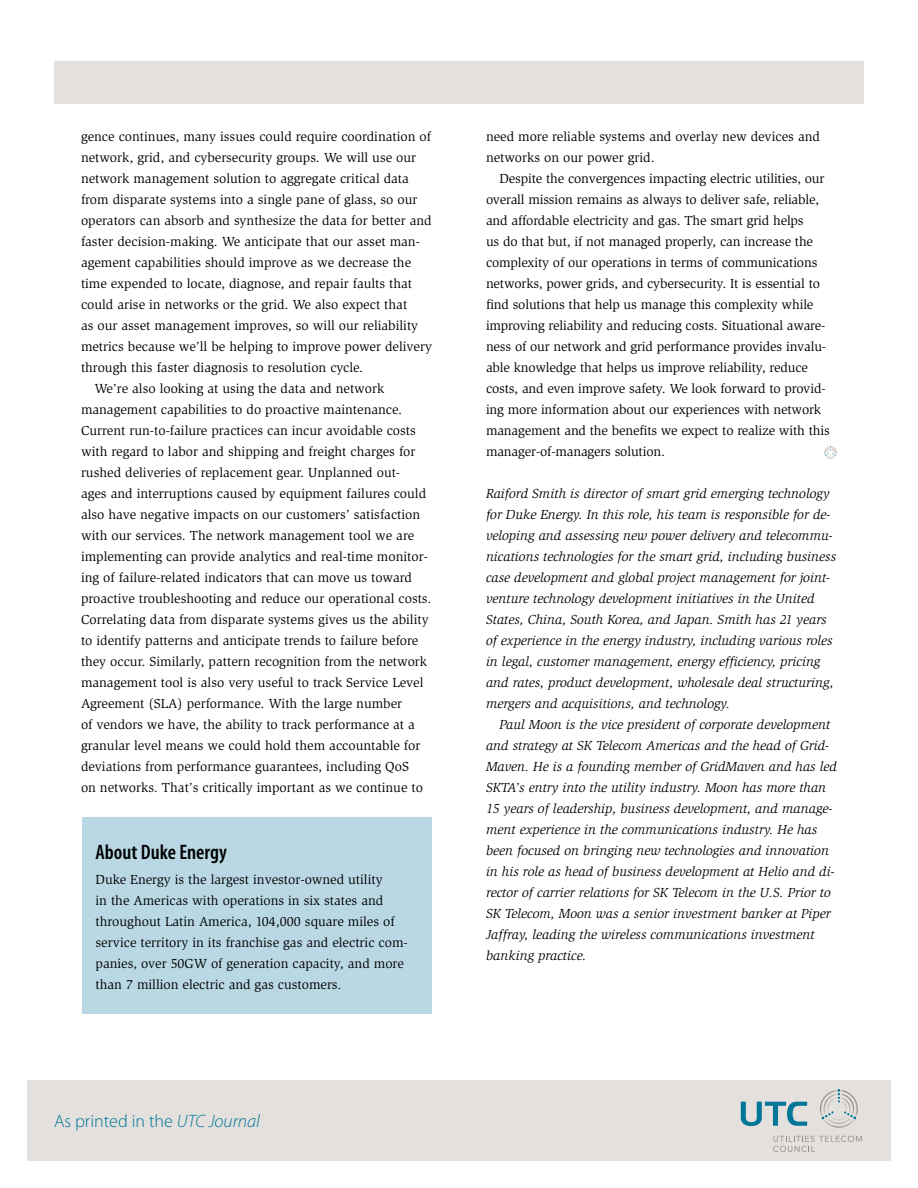
<style>
.page{position:relative;width:918px;height:1188px;background:#fff}
.page>*{position:absolute;margin:0;border:0;box-sizing:border-box;transform-origin:0 0}
.t1{font:600 condensed 21px "Myriad Pro";color:#000}
.t2{font:300 18px "Myriad Pro";color:#007697}
.t3{font:13.5px/21px "Slimbach";color:#000}
.t4{font:italic 13.5px/21px "Slimbach";color:#000}
.s1{font-style:italic}
</style>
<div class="page">
<div style="left:54px;top:61px;width:810px;height:43px;background:#e4e0dd"></div>
<div style="left:27px;top:1080px;width:864px;height:81px;background:#e4e0dd"></div>
<svg style="left:741px;top:1102px;width:66px;height:24px"></svg>
<svg style="left:773px;top:1136px;width:89px;height:16px"></svg>
<svg style="left:820px;top:1089px;width:38px;height:39px"></svg>
<div style="left:82px;top:818px;width:350px;height:196px;background:#b9d8e4"></div>
<svg style="left:824px;top:446px;width:13px;height:13px"></svg>
<p class="t3" style="left:81px;top:126px;width:352px">gence continues, many issues could require coordination of</p>
<p class="t3" style="left:81px;top:147px;width:337px">network, grid, and cybersecurity groups. We will use our</p>
<p class="t3" style="left:81px;top:168px;width:329px">network management solution to aggregate critical data</p>
<p class="t3" style="left:81px;top:189px;width:338px">from disparate systems into a single pane of glass, so our</p>
<p class="t3" style="left:81px;top:210px;width:352px">operators can absorb and synthesize the data for better and</p>
<p class="t3" style="left:81px;top:231px;width:340px">faster decision-making. We anticipate that our asset man-</p>
<p class="t3" style="left:81px;top:252px;width:332px">agement capabilities should improve as we decrease the</p>
<p class="t3" style="left:81px;top:273px;width:333px">time expended to locate, diagnose, and repair faults that</p>
<p class="t3" style="left:81px;top:294px;width:328px">could arise in networks or the grid. We also expect that</p>
<p class="t3" style="left:81px;top:315px;width:339px">as our asset management improves, so will our reliability</p>
<p class="t3" style="left:81px;top:336px;width:353px">metrics because we’ll be helping to improve power delivery</p>
<p class="t3" style="left:81px;top:357px;width:284px">through this faster diagnosis to resolution cycle.</p>
<p class="t3" style="left:94px;top:378px;width:291px">We’re also looking at using the data and network</p>
<p class="t3" style="left:81px;top:399px;width:323px">management capabilities to do proactive maintenance.</p>
<p class="t3" style="left:81px;top:420px;width:336px">Current run-to-failure practices can incur avoidable costs</p>
<p class="t3" style="left:81px;top:441px;width:336px">with regard to labor and shipping and freight charges for</p>
<p class="t3" style="left:81px;top:462px;width:321px">rushed deliveries of replacement gear. Unplanned out-</p>
<p class="t3" style="left:81px;top:483px;width:347px">ages and interruptions caused by equipment failures could</p>
<p class="t3" style="left:81px;top:504px;width:341px">also have negative impacts on our customers’ satisfaction</p>
<p class="t3" style="left:81px;top:525px;width:335px">with our services. The network management tool we are</p>
<p class="t3" style="left:81px;top:546px;width:348px">implementing can provide analytics and real-time monitor-</p>
<p class="t3" style="left:81px;top:567px;width:332px">ing of failure-related indicators that can move us toward</p>
<p class="t3" style="left:81px;top:588px;width:352px">proactive troubleshooting and reduce our operational costs.</p>
<p class="t3" style="left:81px;top:609px;width:349px">Correlating data from disparate systems gives us the ability</p>
<p class="t3" style="left:81px;top:630px;width:339px">to identify patterns and anticipate trends to failure before</p>
<p class="t3" style="left:81px;top:651px;width:348px">they occur. Similarly, pattern recognition from the network</p>
<p class="t3" style="left:81px;top:672px;width:344px">management tool is also very useful to track Service Level</p>
<p class="t3" style="left:81px;top:693px;width:323px">Agreement (SLA) performance. With the large number</p>
<p class="t3" style="left:81px;top:714px;width:335px">of vendors we have, the ability to track performance at a</p>
<p class="t3" style="left:81px;top:735px;width:341px">granular level means we could hold them accountable for</p>
<p class="t3" style="left:81px;top:756px;width:330px">deviations from performance guarantees, including QoS</p>
<p class="t3" style="left:81px;top:777px;width:343px">on networks. That’s critically important as we continue to</p>
<h1 class="t1" style="left:96px;top:839px;width:133px">About Duke Energy</h1>
<p class="t3" style="left:96px;top:869px;width:314px">Duke Energy is the largest investor-owned utility<br>in the Americas with operations in six states and throughout Latin America, 104,000 square miles of service territory in its franchise gas and electric com&shy;panies, over 50GW of generation capacity, and more than 7 million electric and gas customers.</p>
<h2 class="t2" style="left:54px;top:1110px;width:207px">As printed in the <span class="s1">UTC Journal</span></h2>
<p class="t3" style="left:486px;top:126px;width:336px">need more reliable systems and overlay new devices and networks on our power grid.</p>
<p class="t3" style="left:486px;top:168px;width:345px;text-indent:14px">Despite the convergences impacting electric utilities, our overall mission remains as always to deliver safe, reliable, and affordable electricity and gas. The smart grid helps<br>us do that but, if not managed properly, can increase the complexity of our operations in terms of communications networks, power grids, and cybersecurity. It is essential to find solutions that help us manage this complexity while improving reliability and reducing costs. Situational aware&shy;ness of our network and grid performance provides invalu&shy;able knowledge that helps us improve reliability, reduce costs, and even improve safety. We look forward to provid&shy;ing more information about our experiences with network management and the benefits we expect to realize with this manager-of-managers solution.</p>
<p class="t4" style="left:486px;top:483px;width:352px">Raiford Smith is director of smart grid emerging technology for Duke Energy. In this role, his team is responsible for de&shy;veloping and assessing new power delivery and telecommu&shy;nications technologies for the smart grid, including business case development and global project management for joint&shy;venture technology development initiatives in the United States, China, South Korea, and Japan. Smith has 21 years of experience in the energy industry, including various roles in legal, customer management, energy efficiency, pricing and rates, product development, wholesale deal structuring, mergers and acquisitions, and technology.</p>
<p class="t4" style="left:486px;top:715px;width:352px;text-indent:14px">Paul Moon is the vice president of corporate development and strategy at SK Telecom Americas and the head of Grid-Maven. He is a founding member of GridMaven and has led SKTA’s entry into the utility industry. Moon has more than 15 years of leadership, business development, and manage&shy;ment experience in the communications industry. He has been focused on bringing new technologies and innovation in his role as head of business development at Helio and di&shy;rector of carrier relations for SK Telecom in the U.S. Prior to SK Telecom, Moon was a senior investment banker at Piper Jaffray, leading the wireless communications investment banking practice.</p>
</div>
